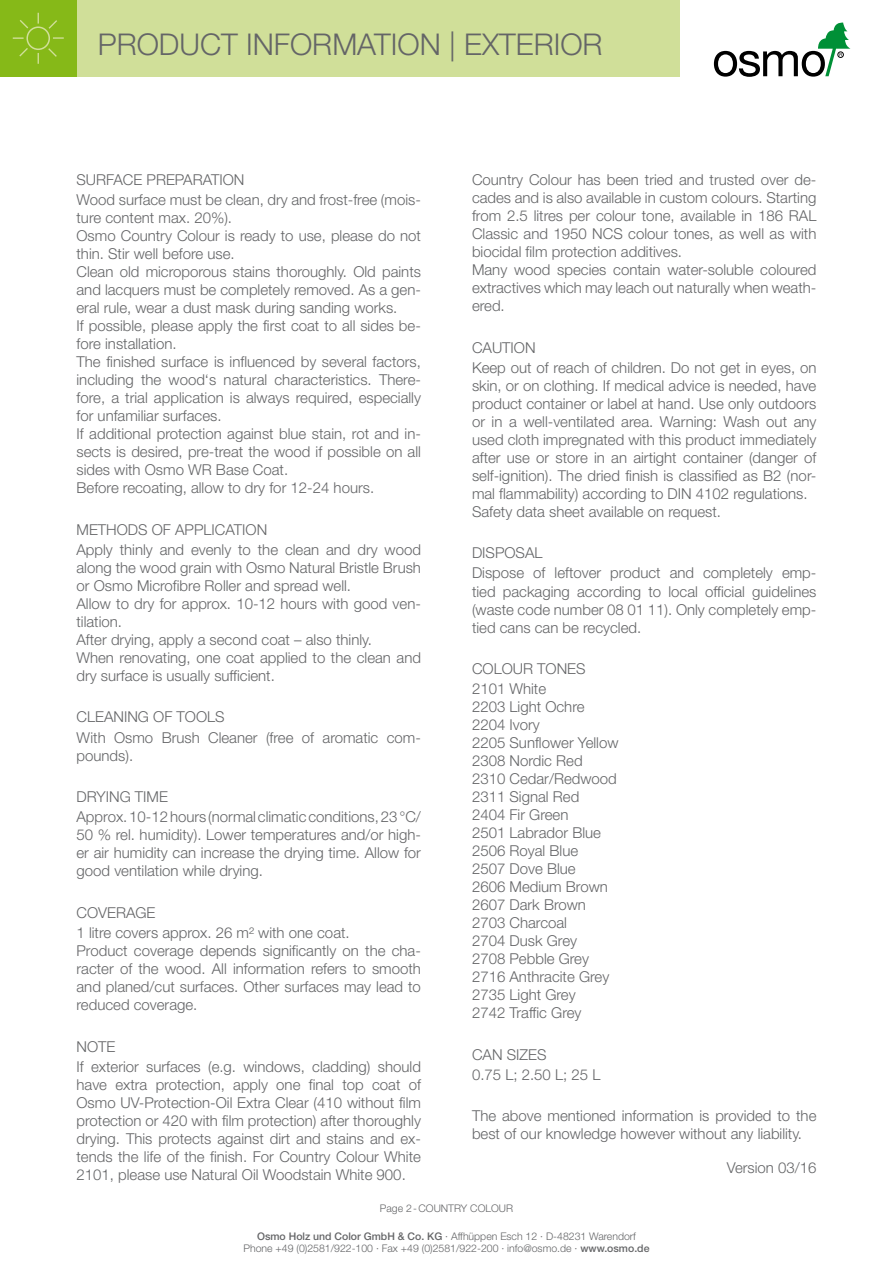
<style>
.page{position:relative;width:893px;height:1263px;background:#fff}
.page>*{position:absolute;margin:0;border:0;box-sizing:border-box;transform-origin:0 0}
.t1{font:300 30px "Helvetica Neue";color:#646567}
.t2{font:300 15px/18px "Helvetica Neue";color:#646567}
.t3{font:300 10.5px/12.6px "Helvetica Neue";color:#646567;text-align:center}
.s1{font-weight:500}
</style>
<div class="page">
<div style="left:77px;top:0;width:603px;height:77px;background:#d0df99"></div>
<div style="left:0;top:0;width:77px;height:77px;background:#86b918"></div>
<svg style="left:12px;top:12px;width:52px;height:52px"></svg>
<svg style="left:714px;top:23px;width:136px;height:54px"></svg>
<h1 class="t1" style="left:98px;top:26px;width:506px">PRODUCT INFORMATION | EXTERIOR</h1>
<p class="t2" style="left:77px;top:169px;width:346px;line-height:20.1px">SURFACE PREPARATION<br>Wood surface must be clean, dry and frost-free (mois-</p>
<p class="t2" style="left:77px;top:209px;width:346px">ture content max. 20%).<br>Osmo Country Colour is ready to use, please do not thin. Stir well before use.<br>Clean old microporous stains thoroughly. Old paints and lacquers must be completely removed. As a gen&shy;eral rule, wear a dust mask during sanding works.<br>If possible, please apply the first coat to all sides be&shy;fore installation.<br>The finished surface is influenced by several factors, including the wood‘s natural characteristics. There&shy;fore, a trial application is always required, especially for unfamiliar surfaces.<br>If additional protection against blue stain, rot and in&shy;sects is desired, pre-treat the wood if possible on all sides with Osmo WR Base Coat.<br>Before recoating, allow to dry for 12-24 hours.</p>
<p class="t2" style="left:77px;top:519px;width:346px;line-height:20.1px">METHODS OF APPLICATION<br>Apply thinly and evenly to the clean and dry wood</p>
<p class="t2" style="left:77px;top:558px;width:346px">along the wood grain with Osmo Natural Bristle Brush or Osmo Microfibre Roller and spread well.<br>Allow to dry for approx. 10-12 hours with good ven&shy;tilation.<br>After drying, apply a second coat – also thinly.<br>When renovating, one coat applied to the clean and dry surface is usually sufficient.</p>
<p class="t2" style="left:77px;top:707px;width:346px;line-height:20.1px">CLEANING OF TOOLS<br>With Osmo Brush Cleaner (free of aromatic com-</p>
<p class="t2" style="left:77px;top:746px;width:58px">pounds).</p>
<p class="t2" style="left:77px;top:786px;width:346px;line-height:20.1px">DRYING TIME<br>Approx. 10-12 hours (normal climatic conditions, 23 °C/</p>
<p class="t2" style="left:77px;top:826px;width:346px;text-align:justify">50 % rel. humidity). Lower temperatures and/or high&shy;er air humidity can increase the drying time. Allow for good ventilation while drying.</p>
<p class="t2" style="left:77px;top:902px;width:275px;line-height:20.1px">COVERAGE<br>1 litre covers approx. 26 m² with one coat.</p>
<p class="t2" style="left:77px;top:941px;width:346px;text-align:justify">Product coverage depends significantly on the cha&shy;racter of the wood. All information refers to smooth and planed/cut surfaces. Other surfaces may lead to reduced coverage.</p>
<p class="t2" style="left:77px;top:1036px;width:346px;line-height:20.1px">NOTE<br>If exterior surfaces (e.g. windows, cladding) should</p>
<p class="t2" style="left:77px;top:1075px;width:346px;text-align:justify">have extra protection, apply one final top coat of Osmo UV-Protection-Oil Extra Clear (410 without film protection or 420 with film protection) after thoroughly drying. This protects against dirt and stains and ex&shy;tends the life of the finish. For Country Colour White 2101, please use Natural Oil Woodstain White 900.</p>
<p class="t2" style="left:472px;top:170px;width:346px">Country Colour has been tried and trusted over de&shy;cades and is also available in custom colours. Starting from 2.5 litres per colour tone, available in 186 RAL Classic and 1950 NCS colour tones, as well as with biocidal film protection additives.<br>Many wood species contain water-soluble coloured extractives which may leach out naturally when weath&shy;ered.</p>
<p class="t2" style="left:472px;top:337px;width:346px;line-height:20.1px">CAUTION<br>Keep out of reach of children. Do not get in eyes, on</p>
<p class="t2" style="left:472px;top:376px;width:346px">skin, or on clothing. If medical advice is needed, have product container or label at hand. Use only outdoors or in a well-ventilated area. Warning: Wash out any used cloth impregnated with this product immediately after use or store in an airtight container (danger of self-ignition). The dried finish is classified as B2 (nor&shy;mal flammability) according to DIN 4102 regulations.<br>Safety data sheet available on request.</p>
<p class="t2" style="left:472px;top:543px;width:346px;line-height:20.1px">DISPOSAL<br>Dispose of leftover product and completely emp-</p>
<p class="t2" style="left:472px;top:582px;width:346px;text-align:justify">tied packaging according to local official guidelines (waste code number 08 01 11). Only completely emp&shy;tied cans can be recycled.</p>
<p class="t2" style="left:472px;top:658px;width:115px;line-height:20.1px">COLOUR TONES<br>2101 White</p>
<p class="t2" style="left:472px;top:697px;width:148px">2203 Light Ochre<br>2204 Ivory<br>2205 Sunflower Yellow<br>2308 Nordic Red<br>2310 Cedar/Redwood<br>2311 Signal Red<br>2404 Fir Green<br>2501 Labrador Blue<br>2506 Royal Blue<br>2507 Dove Blue<br>2606 Medium Brown<br>2607 Dark Brown<br>2703 Charcoal<br>2704 Dusk Grey<br>2708 Pebble Grey<br>2716 Anthracite Grey<br>2735 Light Grey<br>2742 Traffic Grey</p>
<p class="t2" style="left:472px;top:1044px;width:130px;line-height:20.1px">CAN SIZES<br>0.75 L; 2.50 L; 25 L</p>
<p class="t2" style="left:472px;top:1107px;width:346px">The above mentioned information is provided to the best of our knowledge however without any liability.</p>
<p class="t2" style="left:727px;top:1158px;width:91px">Version 03/16</p>
<p class="t3" style="left:380px;top:1202px;width:135px">Page 2-COUNTRY COLOUR</p>
<p class="t3" style="left:243px;top:1229px;width:408px"><span class="s1">Osmo Holz und Color GmbH &amp; Co. KG</span> · Affhüppen Esch 12 · D-48231 Warendorf<br>Phone +49 (0)2581/922-100 · Fax +49 (0)2581/922-200 · info@osmo.de · <span class="s1">www.osmo.de</span></p>
</div>
